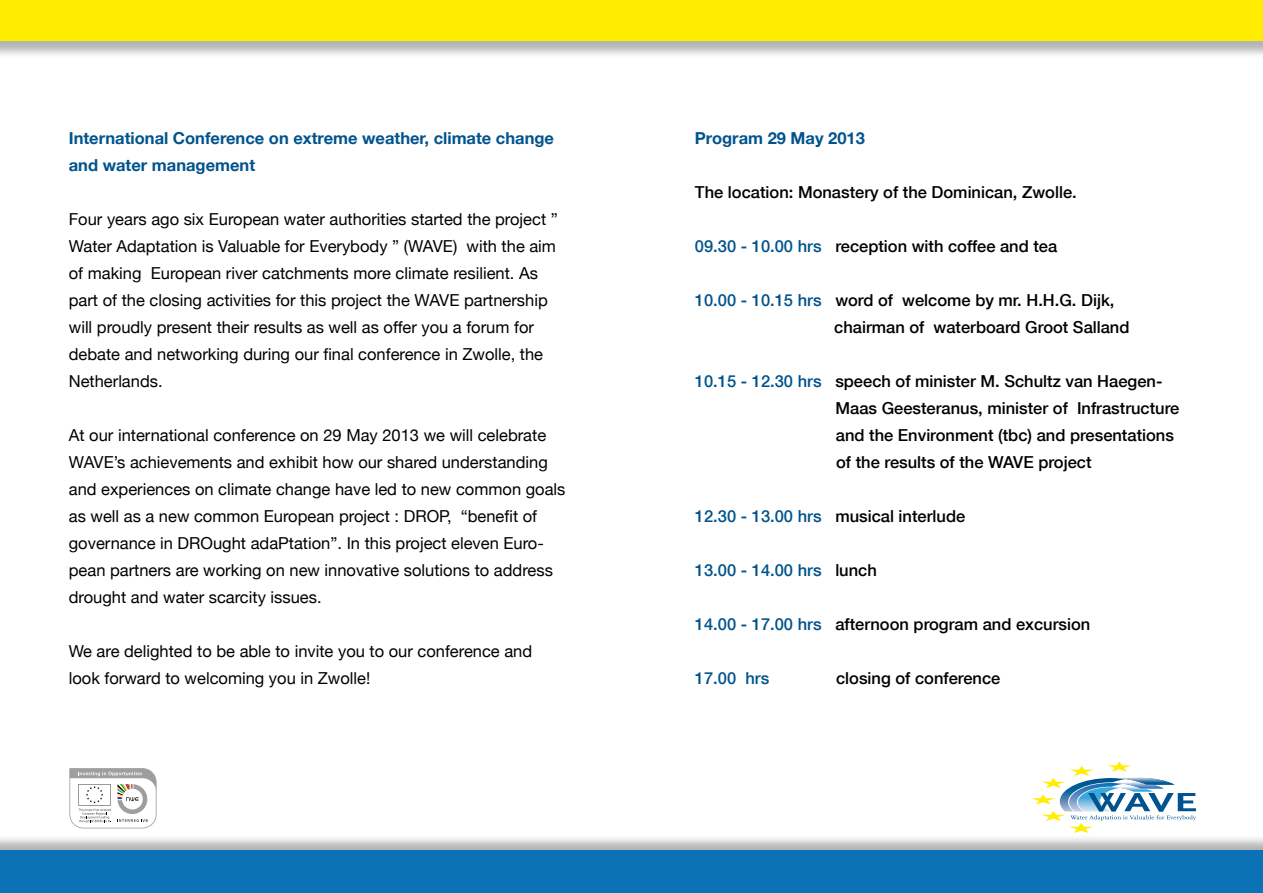
<style>
.page{position:relative;width:1263px;height:893px;background:#fff}
.page>*{position:absolute;margin:0;border:0;box-sizing:border-box;transform-origin:0 0}
.t1{font:16.5px/27px "Helvetica Neue";color:#000}
.t2{font:500 16.5px/27px "Helvetica Neue";color:#000}
.t3{font:700 16.5px/27px "Helvetica Neue";color:#00538d}
.t4{font:500 16.5px "Helvetica Neue";color:#00538d}
.s1{color:#00538d}
.s2{color:#000}
</style>
<div class="page">
<div style="left:0;top:834px;width:1263px;height:59px;background:#000;opacity:.3"></div>
<div style="left:0;top:851px;width:1263px;height:42px;background:#0b72b5"></div>
<div style="left:0;top:0;width:1263px;height:59px;background:#000;opacity:.3"></div>
<div style="left:0;top:0;width:1263px;height:41px;background:#ffed00"></div>
<svg style="left:1031px;top:762px;width:165px;height:71px"></svg>
<svg style="left:69px;top:768px;width:88px;height:60px"></svg>
<p class="t3" style="left:69px;top:124px;width:487px">International Conference on extreme weather, climate change and water management</p>
<p class="t1" style="left:69px;top:205px;width:490px">Four years ago six European water authorities started the project ” Water Adaptation is Valuable for Everybody ” (WAVE) with the aim of making European river catchments more climate resilient. As part of the closing activities for this project the WAVE partnership will proudly present their results as well as offer you a forum for debate and networking during our final conference in Zwolle, the Netherlands.</p>
<p class="t1" style="left:69px;top:421px;width:498px">At our international conference on 29 May 2013 we will celebrate WAVE’s achievements and exhibit how our shared understanding and experiences on climate change have led to new common goals as well as a new common European project : DROP, “benefit of governance in DROught adaPtation”. In this project eleven Euro&shy;pean partners are working on new innovative solutions to address drought and water scarcity issues.</p>
<p class="t1" style="left:69px;top:637px;width:465px">We are delighted to be able to invite you to our conference and look forward to welcoming you in Zwolle!</p>
<p class="t3" style="left:695px;top:124px;width:171px">Program 29 May 2013</p>
<p class="t2" style="left:695px;top:178px;width:383px">The location: Monastery of the Dominican, Zwolle.</p>
<p class="t2" style="left:695px;top:232px;width:364px"><span class="s1">09.30 - 10.00 hrs</span> reception with coffee and tea</p>
<p class="t2" style="left:834px;top:286px;width:297px;text-indent:-139px"><span class="s1">10.00 - 10.15 hrs</span> word of welcome by mr. H.H.G. Dijk, chairman of waterboard Groot Salland</p>
<p class="t2" style="left:835px;top:367px;width:345px;text-indent:-141px"><span class="s1">10.15 - 12.30 hrs</span> speech of minister M. Schultz van Haegen-Maas Geesteranus, minister of Infrastructure and the Environment (tbc) and presentations of the results of the WAVE project</p>
<p class="t2" style="left:695px;top:502px;width:272px"><span class="s1">12.30 - 13.00 hrs</span> musical interlude</p>
<p class="t4" style="left:695px;top:560px;width:183px">13.00 - 14.00 hrs <span class="s2">lunch</span></p>
<p class="t2" style="left:695px;top:610px;width:397px"><span class="s1">14.00 - 17.00 hrs</span> afternoon program and excursion</p>
<p class="t4" style="left:695px;top:668px;width:76px">17.00 hrs</p>
<p class="t2" style="left:836px;top:664px;width:166px">closing of conference</p>
</div>
